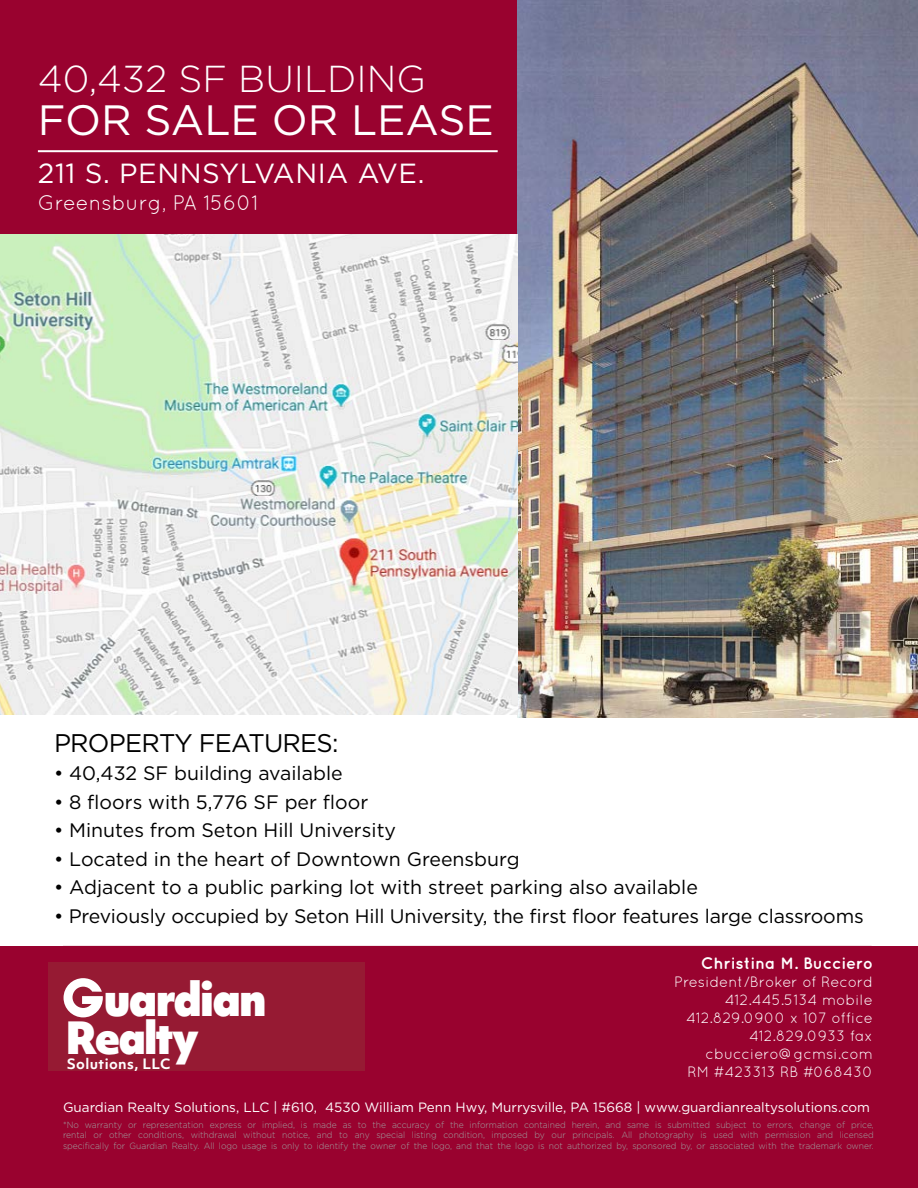
<style>
.page{position:relative;width:918px;height:1188px;background:#fff}
.page>*{position:absolute;margin:0;border:0;box-sizing:border-box;transform-origin:0 0}
.t1{font:900 44.25px "Objektiv Mk 1";letter-spacing:-.035em;color:#fff}
.t2{font:900 42.9px "Objektiv Mk 1";letter-spacing:-.05em;color:#fff}
.t3{font:42.45px "Gotham";color:#fff}
.t4{font:300 37.5px "Gotham";color:#fff}
.t5{font:27.6px "Gotham";letter-spacing:.02em;color:#fff}
.t6{font:25.5px "Gotham";letter-spacing:-.03em;color:#000}
.t7{font:21px "Quicksand";color:#fff}
.t8{font:19.5px "Gotham";color:#000}
.t9{font:700 16.5px "Quicksand";color:#fff}
.t10{font:15px/18px "Quicksand";color:#fff;text-align:right}
.t11{font:700 13.8px "Objektiv Mk 1";letter-spacing:.03em;color:#fff}
.t12{font:13.5px "Gotham";color:#fff}
.t13{font:300 9px/10.8px "Gotham";color:#a0a2a1;text-align:justify;scale:.95 1}
</style>
<div class="page">
<div style="left:0;top:0;width:918px;height:235px;background:#99022f"></div>
<hr style="left:38px;top:150px;width:460px;height:2px;background:#fff">
<div style="left:0;top:946px;width:918px;height:242px;background:#99022f"></div>
<div style="left:49px;top:962px;width:316px;height:109px;background:#961a33"></div>
<svg style="left:64px;top:978px;width:39px;height:39px"></svg>
<img style="left:518px;top:0;width:400px;height:718px">
<img style="left:0;top:235px;width:518px;height:480px">
<h3 class="t4" style="left:38px;top:55px;width:389px">40,432 SF BUILDING</h3>
<h3 class="t3" style="left:38px;top:93px;width:458px">FOR SALE OR LEASE</h3>
<h3 class="t5" style="left:38px;top:156px;width:388px">211 S. PENNSYLVANIA AVE.</h3>
<h3 class="t7" style="left:38px;top:191px;width:222px">Greensburg, PA 15601</h3>
<h3 class="t6" style="left:54px;top:726px;width:286px">PROPERTY FEATURES:</h3>
<h3 class="t8" style="left:54px;top:761px;width:290px">• 40,432 SF building available</h3>
<h3 class="t8" style="left:54px;top:789px;width:316px">• 8 floors with 5,776 SF per floor</h3>
<h3 class="t8" style="left:54px;top:818px;width:344px">• Minutes from Seton Hill University</h3>
<h3 class="t8" style="left:54px;top:846px;width:467px">• Located in the heart of Downtown Greensburg</h3>
<h3 class="t8" style="left:54px;top:875px;width:645px">• Adjacent to a public parking lot with street parking also available</h3>
<h3 class="t8" style="left:54px;top:903px;width:811px">• Previously occupied by Seton Hill University, the first floor features large classrooms</h3>
<h3 class="t9" style="left:701px;top:954px;width:174px">Christina M. Bucciero</h3>
<h3 class="t10" style="left:674px;top:973px;width:200px">President/Broker of Record<br>412.445.5134 mobile<br>412.829.0900 x 107 office<br>412.829.0933 fax cbucciero@gcmsi.com<br>RM #423313 RB #068430</h3>
<h3 class="t12" style="left:63px;top:1099px;width:809px">Guardian Realty Solutions, LLC | #610, 4530 William Penn Hwy, Murrysville, PA 15668 | www.guardianrealtysolutions.com</h3>
<h1 class="t1" style="left:104px;top:967px;width:165px">uardian</h1>
<h2 class="t2" style="left:65px;top:1006px;width:135px">Realty</h2>
<h3 class="t11" style="left:67px;top:1054px;width:105px">Solutions, LLC</h3>
<p class="t13" style="left:63px;top:1119px;width:855px">*No warranty or representation express or implied, is made as to the accuracy of the information contained herein, and same is submitted subject to errors, change of price, rental or other conditions, withdrawal without notice, and to any special listing condition, imposed by our principals. All photography is used with permission and licensed specifically for Guardian Realty. All logo usage is only to identify the owner of the logo, and that the logo is not authorized by, sponsored by, or associated with the trademark owner.</p>
</div>
